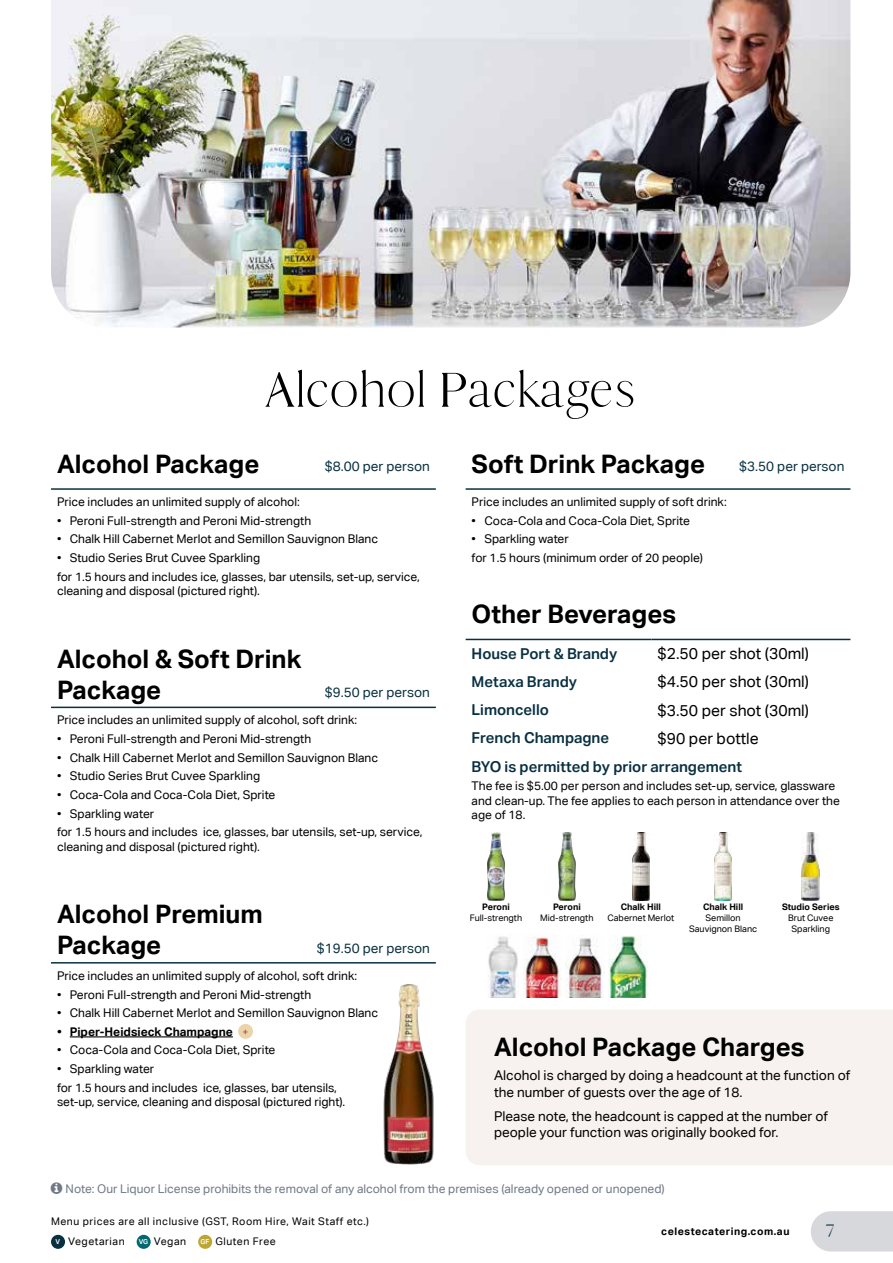
<style>
.page{position:relative;width:893px;height:1263px;background:#fff}
.page>*{position:absolute;margin:0;border:0;box-sizing:border-box;transform-origin:0 0}
.t1{font:52.5px "Thomas Mag";color:#000}
.t2{font:700 25.5px/31.2px "Aktiv Grotesk";color:#000}
.t3{font:19.5px "Thomas Mag";color:#093041}
.t4{font:15.75px "Aktiv Grotesk";color:#000}
.t5{font:600 15px "Aktiv Grotesk";color:#093041}
.t6{font:13.5px/16.2px "Aktiv Grotesk";color:#000}
.t7{font:13.5px "Aktiv Grotesk";color:#093041}
.t8{font:12px/18.6px "Aktiv Grotesk";color:#000}
.t9{font:12px "Aktiv Grotesk";color:#717986}
.t10{font:700 12px "Aktiv Grotesk";color:#000}
.t11{font:10.5px/19.5px "Aktiv Grotesk";letter-spacing:.05em;color:#000}
.t12{font:700 10.5px "Aktiv Grotesk";letter-spacing:.05em;color:#000}
.t13{font:9px/10.8px "Aktiv Grotesk";color:#000;text-align:center}
.t14{font:700 9px "Aktiv Grotesk";color:#000}
.t15{font:600 9px "Aktiv Grotesk";color:#c94c57}
.s1{font-weight:600;font-size:6.75px;color:#fff}
</style>
<div class="page">
<svg style="left:811px;top:1211px;width:82px;height:40px;background:#d9dadd"></svg>
<div style="left:51px;top:1235px;width:14px;height:14px;background:#093041;border-radius:50%"></div>
<div style="left:137px;top:1235px;width:14px;height:14px;background:#006871;border-radius:50%"></div>
<div style="left:198px;top:1235px;width:14px;height:14px;background:#bda632;border-radius:50%"></div>
<img style="left:51px;top:0;width:799px;height:327px">
<hr style="left:51px;top:488px;width:385px;height:2px;background:#093041">
<hr style="left:466px;top:488px;width:384px;height:2px;background:#093041">
<hr style="left:51px;top:707px;width:385px;height:1px;background:#093041">
<div style="left:466px;top:1010px;width:427px;height:155px;background:#f7f2ef"></div>
<hr style="left:466px;top:639px;width:185px;height:1px;background:#093041">
<hr style="left:651px;top:639px;width:199px;height:1px;background:#093041">
<hr style="left:51px;top:962px;width:385px;height:1px;background:#093041">
<hr style="left:70px;top:1036px;width:163px;height:1px;background:#000">
<img style="left:383px;top:984px;width:51px;height:181px">
<div style="left:238px;top:1024px;width:15px;height:15px;background:#ead5aa;border-radius:50%"></div>
<img style="left:487px;top:936px;width:32px;height:61px">
<img style="left:523px;top:936px;width:38px;height:61px">
<img style="left:565px;top:938px;width:39px;height:59px">
<img style="left:608px;top:935px;width:39px;height:62px">
<img style="left:487px;top:833px;width:18px;height:68px">
<img style="left:558px;top:833px;width:18px;height:68px">
<img style="left:632px;top:833px;width:17px;height:68px">
<img style="left:802px;top:833px;width:18px;height:68px">
<img style="left:715px;top:833px;width:16px;height:68px">
<h1 class="t1" style="left:265px;top:360px;width:373px">Alcohol Packages</h1>
<h2 class="t2" style="left:57px;top:447px;width:204px">Alcohol Package</h2>
<p class="t7" style="left:325px;top:458px;width:107px">$8.00 per person</p>
<p class="t8" style="left:57px;top:492px;width:244px">Price includes an unlimited supply of alcohol:</p>
<p class="t8" style="left:57px;top:511px;width:256px">• Peroni Full-strength and Peroni Mid-strength</p>
<p class="t8" style="left:57px;top:530px;width:323px">• Chalk Hill Cabernet Merlot and Semillon Sauvignon Blanc</p>
<p class="t8" style="left:57px;top:548px;width:364px">• Studio Series Brut Cuvee Sparkling<br>for 1.5 hours and includes ice, glasses, bar utensils, set-up, service,</p>
<p class="t8" style="left:57px;top:581px;width:204px">cleaning and disposal (pictured right).</p>
<h2 class="t2" style="left:57px;top:642px;width:246px">Alcohol &amp; Soft Drink<br>Package</h2>
<p class="t7" style="left:325px;top:685px;width:107px">$9.50 per person</p>
<p class="t8" style="left:57px;top:711px;width:302px">Price includes an unlimited supply of alcohol, soft drink:</p>
<p class="t8" style="left:57px;top:729px;width:256px">• Peroni Full-strength and Peroni Mid-strength</p>
<p class="t8" style="left:57px;top:748px;width:323px">• Chalk Hill Cabernet Merlot and Semillon Sauvignon Blanc</p>
<p class="t8" style="left:57px;top:767px;width:205px">• Studio Series Brut Cuvee Sparkling</p>
<p class="t8" style="left:57px;top:785px;width:220px">• Coca-Cola and Coca-Cola Diet, Sprite</p>
<p class="t8" style="left:57px;top:804px;width:367px">• Sparkling water<br>for 1.5 hours and includes ice, glasses, bar utensils, set-up, service,</p>
<p class="t8" style="left:57px;top:837px;width:204px">cleaning and disposal (pictured right).</p>
<h2 class="t2" style="left:57px;top:898px;width:207px">Alcohol Premium<br>Package</h2>
<p class="t7" style="left:317px;top:940px;width:115px">$19.50 per person</p>
<p class="t8" style="left:57px;top:966px;width:302px">Price includes an unlimited supply of alcohol, soft drink:</p>
<p class="t8" style="left:57px;top:985px;width:256px">• Peroni Full-strength and Peroni Mid-strength</p>
<p class="t8" style="left:57px;top:1003px;width:323px">• Chalk Hill Cabernet Merlot and Semillon Sauvignon Blanc</p>
<p class="t10" style="left:57px;top:1024px;width:177px">• Piper-Heidsieck Champagne</p>
<p class="t8" style="left:57px;top:1041px;width:220px">• Coca-Cola and Coca-Cola Diet, Sprite</p>
<p class="t8" style="left:57px;top:1059px;width:281px">• Sparkling water<br>for 1.5 hours and includes ice, glasses, bar utensils,</p>
<p class="t8" style="left:57px;top:1092px;width:290px">set-up, service, cleaning and disposal (pictured right).</p>
<p class="t15" style="left:243px;top:1026px;width:7px">+</p>
<h2 class="t2" style="left:472px;top:447px;width:235px">Soft Drink Package</h2>
<p class="t7" style="left:739px;top:458px;width:107px">$3.50 per person</p>
<p class="t8" style="left:472px;top:492px;width:257px">Price includes an unlimited supply of soft drink:</p>
<p class="t8" style="left:472px;top:511px;width:220px">• Coca-Cola and Coca-Cola Diet, Sprite</p>
<p class="t8" style="left:472px;top:530px;width:233px">• Sparkling water<br>for 1.5 hours (minimum order of 20 people)</p>
<h2 class="t2" style="left:472px;top:598px;width:206px">Other Beverages</h2>
<p class="t5" style="left:472px;top:645px;width:147px">House Port &amp; Brandy</p>
<h3 class="t4" style="left:657px;top:644px;width:153px">$2.50 per shot (30ml)</h3>
<p class="t5" style="left:472px;top:673px;width:107px">Metaxa Brandy</p>
<h3 class="t4" style="left:657px;top:673px;width:153px">$4.50 per shot (30ml)</h3>
<p class="t5" style="left:472px;top:701px;width:79px">Limoncello</p>
<h3 class="t4" style="left:657px;top:701px;width:153px">$3.50 per shot (30ml)</h3>
<p class="t5" style="left:472px;top:729px;width:139px">French Champagne</p>
<h3 class="t4" style="left:657px;top:729px;width:103px">$90 per bottle</h3>
<p class="t5" style="left:472px;top:758px;width:272px">BYO is permitted by prior arrangement</p>
<p class="t8" style="left:472px;top:779px;width:370px;line-height:14.4px">The fee is $5.00 per person and includes set-up, service, glassware and clean-up. The fee applies to each person in attendance over the age of 18.</p>
<p class="t14" style="left:482px;top:901px;width:29px">Peroni</p>
<p class="t13" style="left:470px;top:912px;width:54px">Full-strength</p>
<p class="t14" style="left:553px;top:901px;width:29px">Peroni</p>
<p class="t13" style="left:540px;top:912px;width:55px">Mid-strength</p>
<p class="t14" style="left:621px;top:901px;width:42px">Chalk Hill</p>
<p class="t13" style="left:607px;top:912px;width:68px">Cabernet Merlot</p>
<p class="t14" style="left:703px;top:901px;width:42px">Chalk Hill</p>
<p class="t13" style="left:689px;top:912px;width:70px">Semillon<br>Sauvignon Blanc</p>
<p class="t14" style="left:782px;top:901px;width:59px">Studio Series</p>
<p class="t13" style="left:788px;top:912px;width:47px">Brut Cuvee<br>Sparkling</p>
<h2 class="t2" style="left:494px;top:1030px;width:312px">Alcohol Package Charges</h2>
<p class="t6" style="left:494px;top:1067px;width:358px">Alcohol is charged by doing a headcount at the function of the number of guests over the age of 18.</p>
<p class="t6" style="left:494px;top:1108px;width:335px">Please note, the headcount is capped at the number of people your function was originally booked for.</p>
<p class="t9" style="left:66px;top:1182px;width:601px">Note: Our Liquor License prohibits the removal of any alcohol from the premises (already opened or unopened)</p>
<p class="t11" style="left:55px;top:1211px;width:315px;text-indent:-4px">Menu prices are all inclusive (GST, Room Hire, Wait Staff etc.)<br><span class="s1">V</span> Vegetarian</p>
<p class="t11" style="left:139px;top:1231px;width:49px"><span class="s1">VG</span> Vegan</p>
<p class="t11" style="left:200px;top:1231px;width:77px"><span class="s1">GF</span> Gluten Free</p>
<p class="t12" style="left:661px;top:1224px;width:130px">celestecatering.com.au</p>
<h3 class="t3" style="left:826px;top:1217px;width:10px">7</h3>
</div>
